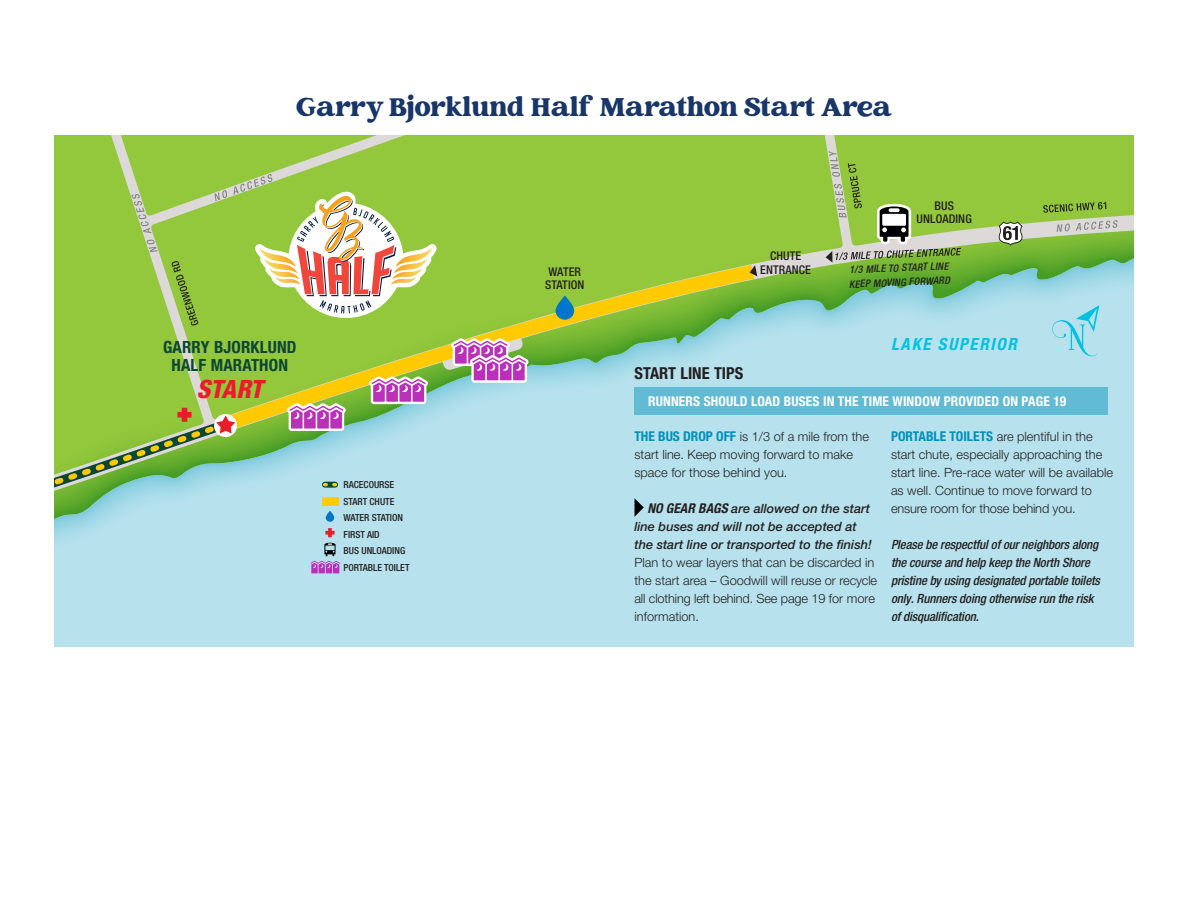
<style>
.page{position:relative;width:1188px;height:918px;background:#fff}
.page>*{position:absolute;margin:0;border:0;box-sizing:border-box;transform-origin:0 0}
.t1{font:25.5px "Creative Vintage Regular BP";color:#183667}
.t2{font:italic 800 condensed 25.35px "Helvetica Neue LT Pro";color:#ec1b2b}
.t3{font:700 condensed 16.8px/18px "Helvetica Neue LT Pro";letter-spacing:.01em;color:#0c4634;text-align:center}
.t4{font:italic 700 condensed 16.8px "Helvetica Neue LT Pro";letter-spacing:.1em;color:#00c1df}
.text{font:700 condensed 16.5px "Helvetica Neue LT Pro";color:#231f20}
.t5{font:700 condensed 13.5px "Helvetica Neue LT Pro";letter-spacing:.01em;color:#fff}
.t6{font:300 12.75px/18px "Helvetica Neue LT Pro";color:#231f20}
.t7{font:italic 500 condensed 12.75px/18px "Helvetica Neue LT Pro";letter-spacing:-.01em;color:#231f20}
.t8{font:500 condensed 12px/13.2px "Helvetica Neue LT Pro";letter-spacing:.01em;color:#231f20;text-align:center}
.t9{font:italic 500 condensed 10.2px/14.4px "Helvetica Neue LT Pro";color:#231f20}
.t10{font:500 condensed 9.75px "Helvetica Neue LT Pro";color:#231f20}
.s1{font-weight:700;font-stretch:condensed;font-size:13.5px;color:#008fb9}
.s2{font-weight:700;font-style:italic;font-stretch:condensed;font-size:13.5px}
.s3{font-weight:500;font-style:italic}
</style>
<div class="page">
<div style="left:54px;top:548px;width:1080px;height:98px;background:#b7e2ed"></div>
<div style="left:54px;top:537px;width:1080px;height:11px;background:#b7e2ed"></div>
<div style="left:54px;top:506px;width:1080px;height:31px;background:#b7e2ed"></div>
<svg style="left:54px;top:135px;width:1080px;height:371px;background:#a1d18e"></svg>
<svg style="left:220px;top:265px;width:534px;height:168px;background:#9fcb72"></svg>
<svg style="left:556px;top:296px;width:18px;height:24px"></svg>
<svg style="left:54px;top:408px;width:182px;height:102px;background:#8ebd6f"></svg>
<svg style="left:171px;top:261px;width:28px;height:65px;background:#8eb54a"></svg>
<svg style="left:998px;top:221px;width:25px;height:25px"></svg>
<svg style="left:1043px;top:202px;width:63px;height:11px"></svg>
<svg style="left:1052px;top:305px;width:47px;height:51px;background:#9adcea"></svg>
<svg style="left:215px;top:190px;width:12px;height:11px"></svg>
<svg style="left:146px;top:239px;width:12px;height:13px"></svg>
<svg style="left:131px;top:194px;width:21px;height:39px"></svg>
<svg style="left:750px;top:265px;width:7px;height:11px"></svg>
<svg style="left:441px;top:330px;width:87px;height:53px;background:#c4a195"></svg>
<svg style="left:826px;top:151px;width:135px;height:112px;background:#9abf5d"></svg>
<svg style="left:287px;top:403px;width:59px;height:28px"></svg>
<svg style="left:369px;top:376px;width:59px;height:28px"></svg>
<svg style="left:1057px;top:224px;width:13px;height:8px"></svg>
<svg style="left:1076px;top:220px;width:42px;height:11px"></svg>
<svg style="left:326px;top:511px;width:8px;height:11px"></svg>
<svg style="left:325px;top:482px;width:10px;height:6px"></svg>
<svg style="left:325px;top:483px;width:10px;height:3px"></svg>
<svg style="left:311px;top:543px;width:29px;height:30px"></svg>
<div style="left:322px;top:498px;width:16px;height:8px;background:#fc0"></div>
<svg style="left:325px;top:528px;width:10px;height:9px"></svg>
<div style="left:634px;top:388px;width:474px;height:27px;background:#62bbd4"></div>
<svg style="left:234px;top:174px;width:203px;height:144px"></svg>
<svg style="left:634px;top:498px;width:10px;height:19px"></svg>
<p class="t1" style="left:296px;top:92px;width:597px">Garry Bjorklund Half Marathon Start Area</p>
<p class="t8" style="left:917px;top:199px;width:57px">BUS<br>UNLOADING</p>
<p class="t3" style="left:163px;top:338px;width:135px">GARRY BJORKLUND<br>HALF MARATHON</p>
<p class="t2" style="left:197px;top:371px;width:68px">START</p>
<p class="t10" style="left:344px;top:479px;width:52px">RACECOURSE</p>
<p class="t10" style="left:344px;top:495px;width:52px">START CHUTE</p>
<p class="t10" style="left:344px;top:512px;width:61px">WATER STATION</p>
<p class="t10" style="left:344px;top:528px;width:38px">FIRST AID</p>
<p class="t10" style="left:344px;top:545px;width:63px">BUS UNLOADING</p>
<p class="t10" style="left:344px;top:561px;width:67px">PORTABLE TOILET</p>
<p class="t8" style="left:545px;top:265px;width:41px;text-align:left">WATER<br>STATION</p>
<p class="t8" style="left:760px;top:249px;width:52px">CHUTE<br>ENTRANCE</p>
<p class="t9" style="left:848px;top:262px;width:102px;rotate:-2deg">1/3 MILE TO START LINE<br>KEEP MOVING FORWARD</p>
<p class="t4" style="left:891px;top:334px;width:127px">LAKE SUPERIOR</p>
<p class="text" style="left:634px;top:363px;width:110px">START LINE TIPS</p>
<p class="t5" style="left:648px;top:393px;width:420px">RUNNERS SHOULD LOAD BUSES IN THE TIME WINDOW PROVIDED ON PAGE 19</p>
<p class="t6" style="left:634px;top:428px;width:236px"><span class="s1">THE BUS DROP OFF</span> is 1/3 of a mile from the</p>
<p class="t6" style="left:634px;top:446px;width:220px">start line. Keep moving forward to make space for those behind you.</p>
<p class="t6" style="left:634px;top:500px;width:244px;text-indent:13px"><span class="s2">NO GEAR BAGS</span> <span class="s3">are allowed on the start line buses and will not be accepted at the start line or transported to the finish!<br></span>Plan to wear layers that can be discarded in the start area – Goodwill will reuse or recycle all clothing left behind. See page 19 for more information.</p>
<p class="t6" style="left:891px;top:428px;width:224px"><span class="s1">PORTABLE TOILETS</span> are plentiful in the start chute, especially approaching the start line. Pre-race water will be available as well. Continue to move forward to ensure room for those behind you.</p>
<p class="t7" style="left:891px;top:536px;width:209px">Please be respectful of our neighbors along the course and help keep the North Shore</p>
<p class="t7" style="left:891px;top:572px;width:210px">pristine by using designated portable toilets only. Runners doing otherwise run the risk</p>
<p class="t7" style="left:891px;top:608px;width:89px">of disqualification.</p>
</div>
